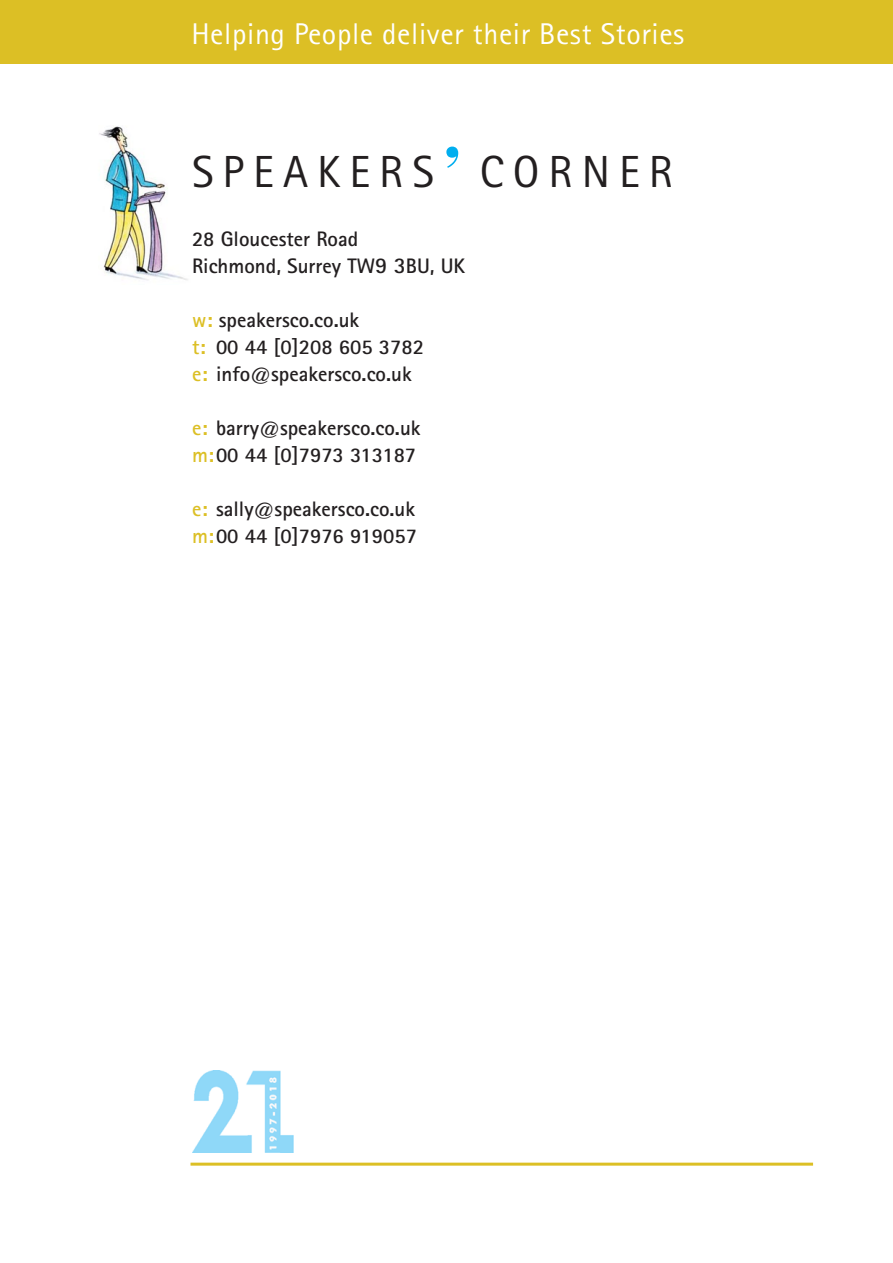
<style>
.page{position:relative;width:893px;height:1263px;background:#fff}
.page>*{position:absolute;margin:0;border:0;box-sizing:border-box;transform-origin:0 0}
.t1{font:45px "Rotis Sans Serif";letter-spacing:.2em;color:#231f20}
.t2{font:30px "Rotis Sans Serif";letter-spacing:.02em;color:#fff}
.t3{font:700 21px/27px "Rotis Sans Serif";color:#231f20}
.s1{font-family:"Fenice Std";font-weight:900;font-size:63px;color:#00aeef}
.s2{font-size:22.5px}
.s3{color:#dcbf25}
</style>
<div class="page">
<hr style="left:190px;top:1163px;width:623px;height:3px;background:#dcbf25">
<div style="left:0;top:0;width:893px;height:63px;background:#dcbf25"></div>
<img style="left:99px;top:126px;width:89px;height:155px">
<img style="left:193px;top:1070px;width:101px;height:83px">
<h2 class="t2" style="left:191px;top:23px;width:494px">Helping People deliver their Best Stories</h2>
<h1 class="t1" style="left:192px;top:156px;width:483px">SPEAKERS<span class="s1">’</span> CORNER</h1>
<p class="t3" style="left:192px;top:227px;width:275px">28 Gloucester Road<br>Richmond, Surrey TW<span class="s2">9 3</span>BU, UK</p>
<p class="t3" style="left:192px;top:308px;width:233px"><span class="s3">w:</span> speakersco.co.uk<br><span class="s3">t:</span> 00 44 [0]208 605 3782 <span class="s3">e:</span> info@speakersco.co.uk</p>
<p class="t3" style="left:192px;top:416px;width:230px"><span class="s3">e:</span> barry@speakersco.co.uk <span class="s3">m:</span>00 44 [0]7973 313187</p>
<p class="t3" style="left:192px;top:497px;width:226px"><span class="s3">e:</span> sally@speakersco.co.uk <span class="s3">m:</span>00 44 [0]7976 919057</p>
</div>
